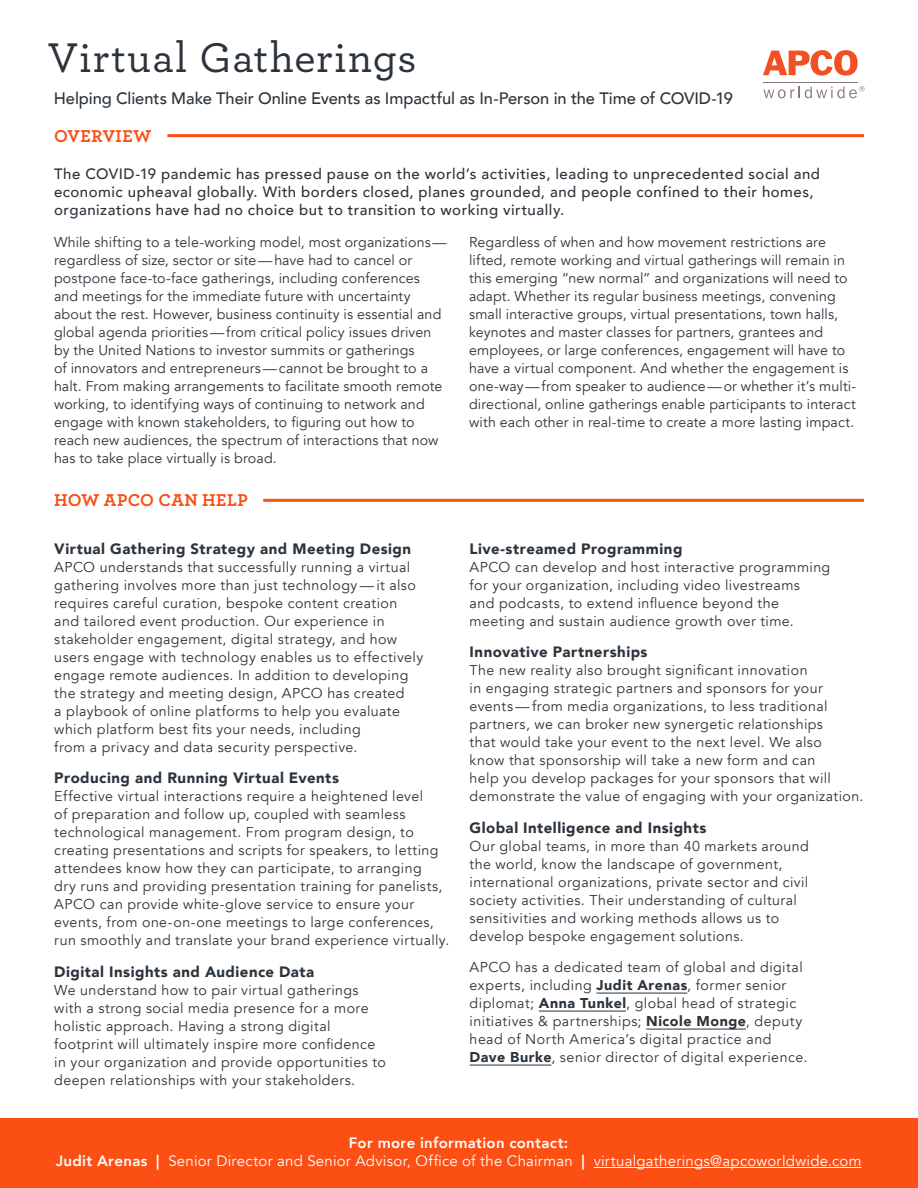
<style>
.page{position:relative;width:918px;height:1188px;background:#fff}
.page>*{position:absolute;margin:0;border:0;box-sizing:border-box;transform-origin:0 0}
.t1{font:43.5px "Archer Medium LF";letter-spacing:.025em;color:#2b343c}
.t2{font:18px "Archer Bold LF";letter-spacing:.025em;color:#fb4f14}
.t3{font:500 16.5px "Avenir";letter-spacing:-.005em;color:#2b343c}
.t4{font:500 15px/18px "Avenir";letter-spacing:.035em;color:#2b343c}
.t5{font:900 15px "Avenir";letter-spacing:.035em;color:#2b343c}
.t6{font:15px/18px "Avenir";letter-spacing:.015em;color:#fff;text-align:center}
.t7{font:14.25px/18px "Avenir";letter-spacing:.025em;color:#2b343c}
.s1{font-weight:900}
.s2{font-weight:800}
</style>
<div class="page">
<div style="left:0;top:1119px;width:918px;height:69px;background:#fb4f14"></div>
<hr style="left:167px;top:134px;width:697px;height:3px;background:#fb4f14">
<hr style="left:263px;top:499px;width:601px;height:3px;background:#fb4f14">
<svg style="left:763px;top:50px;width:95px;height:26px"></svg>
<hr style="left:763px;top:82px;width:95px;height:1px;background:#867b78">
<svg style="left:763px;top:86px;width:102px;height:12px"></svg>
<hr style="left:594px;top:1167px;width:268px;height:1px;background:#fff">
<hr style="left:596px;top:993px;width:91px;height:1px;background:#2b343c">
<hr style="left:539px;top:1011px;width:87px;height:1px;background:#2b343c">
<hr style="left:646px;top:1029px;width:100px;height:1px;background:#2b343c">
<hr style="left:470px;top:1065px;width:81px;height:1px;background:#2b343c">
<p class="t1" style="left:48px;top:31px;width:370px">Virtual Gatherings</p>
<p class="t3" style="left:54px;top:84px;width:681px">Helping Clients Make Their Online Events as Impactful as In-Person in the Time of COVID-19</p>
<p class="t2" style="left:54px;top:124px;width:99px">OVERVIEW</p>
<p class="t4" style="left:54px;top:164px;width:768px">The COVID-19 pandemic has pressed pause on the world’s activities, leading to unprecedented social and economic upheaval globally. With borders closed, planes grounded, and people confined to their homes, organizations have had no choice but to transition to working virtually.</p>
<p class="t7" style="left:54px;top:233px;width:394px">While shifting to a tele-working model, most organizations— regardless of size, sector or site—have had to cancel or postpone face-to-face gatherings, including conferences and meetings for the immediate future with uncertainty about the rest. However, business continuity is essential and global agenda priorities—from critical policy issues driven by the United Nations to investor summits or gatherings<br>of innovators and entrepreneurs—cannot be brought to a halt. From making arrangements to facilitate smooth remote working, to identifying ways of continuing to network and engage with known stakeholders, to figuring out how to reach new audiences, the spectrum of interactions that now has to take place virtually is broad.</p>
<p class="t7" style="left:469px;top:233px;width:389px">Regardless of when and how movement restrictions are lifted, remote working and virtual gatherings will remain in this emerging “new normal” and organizations will need to adapt. Whether its regular business meetings, convening small interactive groups, virtual presentations, town halls, keynotes and master classes for partners, grantees and employees, or large conferences, engagement will have to have a virtual component. And whether the engagement is one-way—from speaker to audience—or whether it’s multi&shy;directional, online gatherings enable participants to interact with each other in real-time to create a more lasting impact.</p>
<p class="t2" style="left:54px;top:489px;width:195px">HOW APCO CAN HELP</p>
<p class="t5" style="left:54px;top:535px;width:358px">Virtual Gathering Strategy and Meeting Design</p>
<p class="t7" style="left:54px;top:558px;width:370px">APCO understands that successfully running a virtual gathering involves more than just technology—it also requires careful curation, bespoke content creation and tailored event production. Our experience in stakeholder engagement, digital strategy, and how users engage with technology enables us to effectively engage remote audiences. In addition to developing the strategy and meeting design, APCO has created<br>a playbook of online platforms to help you evaluate which platform best fits your needs, including<br>from a privacy and data security perspective.</p>
<p class="t5" style="left:54px;top:765px;width:286px">Producing and Running Virtual Events</p>
<p class="t7" style="left:54px;top:787px;width:397px">Effective virtual interactions require a heightened level<br>of preparation and follow up, coupled with seamless technological management. From program design, to creating presentations and scripts for speakers, to letting attendees know how they can participate, to arranging<br>dry runs and providing presentation training for panelists, APCO can provide white-glove service to ensure your events, from one-on-one meetings to large conferences, run smoothly and translate your brand experience virtually.</p>
<p class="t5" style="left:54px;top:958px;width:261px">Digital Insights and Audience Data</p>
<p class="t7" style="left:54px;top:981px;width:333px">We understand how to pair virtual gatherings with a strong social media presence for a more holistic approach. Having a strong digital footprint will ultimately inspire more confidence in your organization and provide opportunities to deepen relationships with your stakeholders.</p>
<p class="t5" style="left:470px;top:535px;width:214px">Live-streamed Programming</p>
<p class="t7" style="left:470px;top:558px;width:362px">APCO can develop and host interactive programming for your organization, including video livestreams<br>and podcasts, to extend influence beyond the meeting and sustain audience growth over time.</p>
<p class="t5" style="left:470px;top:639px;width:179px">Innovative Partnerships</p>
<p class="t7" style="left:470px;top:661px;width:395px">The new reality also brought significant innovation<br>in engaging strategic partners and sponsors for your events—from media organizations, to less traditional partners, we can broker new synergetic relationships<br>that would take your event to the next level. We also<br>know that sponsorship will take a new form and can<br>help you develop packages for your sponsors that will demonstrate the value of engaging with your organization.</p>
<p class="t5" style="left:470px;top:814px;width:238px">Global Intelligence and Insights</p>
<p class="t7" style="left:470px;top:837px;width:341px">Our global teams, in more than 40 markets around the world, know the landscape of government, international organizations, private sector and civil society activities. Their understanding of cultural sensitivities and working methods allows us to develop bespoke engagement solutions.</p>
<p class="t7" style="left:470px;top:958px;width:339px">APCO has a dedicated team of global and digital experts, including <span class="s1">Judit Arenas</span>, former senior diplomat; <span class="s1">Anna Tunkel</span>, global head of strategic initiatives &amp; partnerships; <span class="s1">Nicole Monge</span>, deputy head of North America’s digital practice and <span class="s1">Dave Burke</span>, senior director of digital experience.</p>
<p class="t6" style="left:56px;top:1135px;width:807px"><span class="s2">For more information contact:<br>Judit Arenas |</span> Senior Director and Senior Advisor, Office of the Chairman <span class="s2">|</span> virtualgatherings@apcoworldwide.com</p>
</div>
